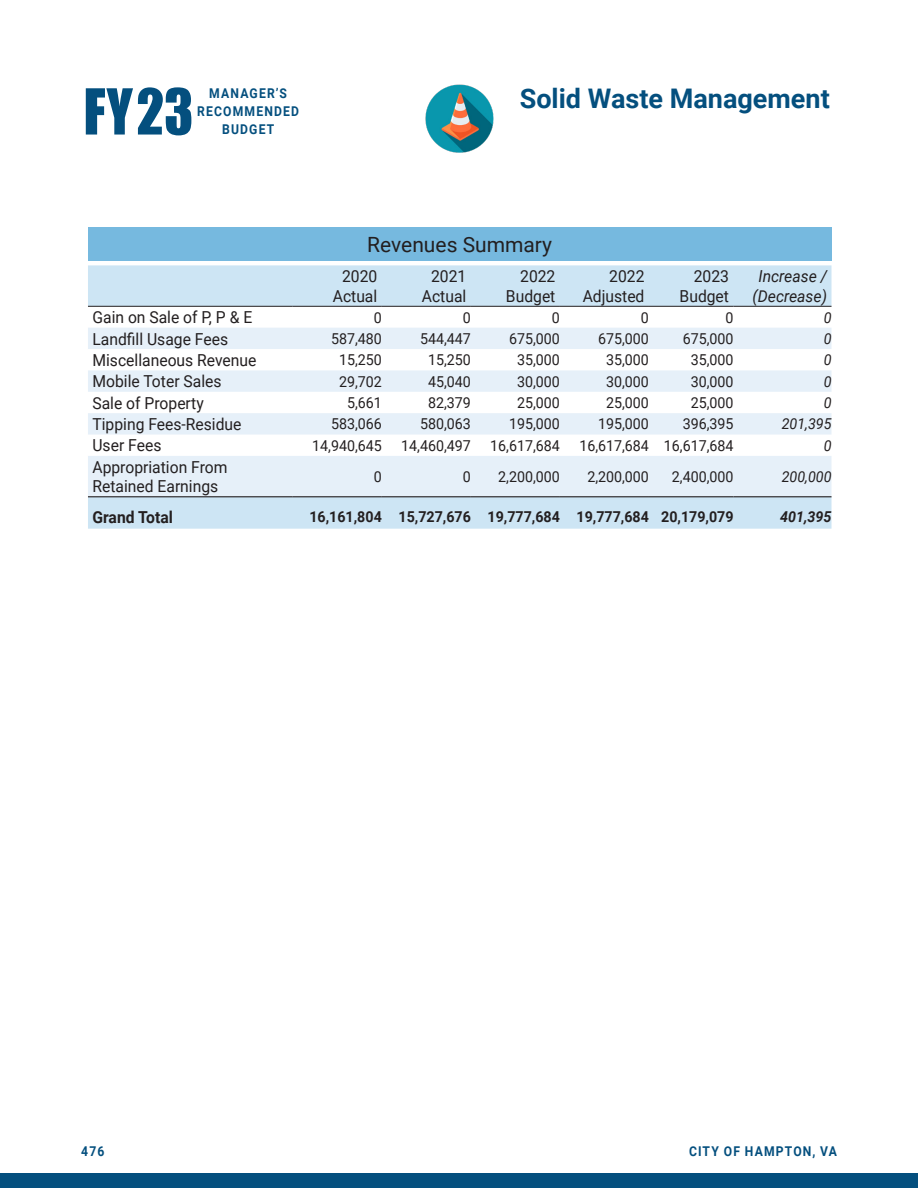
<style>
.page{position:relative;width:918px;height:1188px;background:#fff}
.page>*{position:absolute;margin:0;border:0;box-sizing:border-box;transform-origin:0 0}
.Page_Heading{font:700 27px "Roboto";color:#044f7e}
.t1{font:21px "Roboto";color:#231f20}
.Table_Text_11{font:16.5px/19.5px "Roboto";color:#231f20;scale:.95 1}
.Table_Numbers_11_Rig{font:16.5px/19.5px "Roboto";color:#231f20;text-align:right;scale:.95 1}
.Table_Numbers_11_Rig-2{font:italic 16.5px/19.5px "Roboto";color:#231f20;text-align:center;scale:.95 1}
.Table_Text_11-2{font:700 16.5px "Roboto";color:#231f20;scale:.95 1}
.Table_Numbers_Right{font:15px "Roboto";color:#231f20;scale:.95 1}
.Table_Numbers_Right-2{font:700 15px "Roboto";color:#231f20;scale:.95 1}
.Table_Numbers_Right-3{font:italic 15px "Roboto";color:#231f20;scale:.95 1}
.Table_Numbers_Right-4{font:italic 700 15px "Roboto";color:#231f20;scale:.95 1}
.t2{font:700 13.5px "Roboto";letter-spacing:.095em;color:#044f7e;scale:.9 1}
</style>
<div class="page">
<div style="left:0;top:1173px;width:918px;height:15px;background:#044f7e"></div>
<svg style="left:86px;top:87px;width:105px;height:48px"></svg>
<img style="left:426px;top:84px;width:68px;height:68px">
<div style="left:88px;top:227px;width:744px;height:34px;background:#76b9df"></div>
<div style="left:88px;top:265px;width:744px;height:41px;background:#cde5f4"></div>
<svg style="left:88px;top:328px;width:744px;height:168px;fill:#e6f0f9"></svg>
<div style="left:88px;top:497px;width:744px;height:32px;background:#cde5f4"></div>
<hr style="left:88px;top:306px;width:205px;height:1px;background:#231f20">
<hr style="left:293px;top:306px;width:89px;height:1px;background:#231f20">
<hr style="left:382px;top:306px;width:89px;height:1px;background:#231f20">
<hr style="left:471px;top:306px;width:89px;height:1px;background:#231f20">
<hr style="left:560px;top:306px;width:89px;height:1px;background:#231f20">
<hr style="left:649px;top:306px;width:85px;height:1px;background:#231f20">
<hr style="left:734px;top:306px;width:98px;height:1px;background:#231f20">
<hr style="left:88px;top:496px;width:205px;height:1px;background:#231f20">
<hr style="left:293px;top:496px;width:89px;height:1px;background:#231f20">
<hr style="left:382px;top:496px;width:89px;height:1px;background:#231f20">
<hr style="left:471px;top:496px;width:89px;height:1px;background:#231f20">
<hr style="left:560px;top:496px;width:89px;height:1px;background:#231f20">
<hr style="left:649px;top:496px;width:85px;height:1px;background:#231f20">
<hr style="left:734px;top:496px;width:98px;height:1px;background:#231f20">
<p class="t2" style="left:209px;top:83px;width:88px">Manager’s</p>
<p class="t2" style="left:197px;top:101px;width:115px">Recomm ended</p>
<p class="t2" style="left:222px;top:119px;width:31px">BUDGE</p>
<p class="t2" style="left:267px;top:119px;width:10px">T</p>
<p class="Page_Heading" style="left:520px;top:79px;width:312px">Solid Waste Management</p>
<p class="t1" style="left:367px;top:230px;width:186px">Revenues Summary</p>
<p class="Table_Numbers_11_Rig" style="left:333px;top:266px;width:48px;text-align:center">2020<br>Actual</p>
<p class="Table_Numbers_11_Rig" style="left:422px;top:266px;width:48px;text-align:center">2021<br>Actual</p>
<p class="Table_Numbers_11_Rig" style="left:506px;top:266px;width:54px">2022<br>Budget</p>
<p class="Table_Numbers_11_Rig" style="left:583px;top:266px;width:67px">2022<br>Adjusted</p>
<p class="Table_Numbers_11_Rig" style="left:680px;top:266px;width:54px">2023<br>Budget</p>
<p class="Table_Numbers_11_Rig-2" style="left:753px;top:266px;width:80px">Increase / (Decrease)</p>
<p class="Table_Text_11" style="left:92px;top:307px;width:170px">Gain on Sale of P, P &amp; E</p>
<p class="Table_Numbers_Right" style="left:374px;top:307px;width:10px">0</p>
<p class="Table_Numbers_Right" style="left:463px;top:307px;width:10px">0</p>
<p class="Table_Numbers_Right" style="left:552px;top:307px;width:10px">0</p>
<p class="Table_Numbers_Right" style="left:641px;top:307px;width:10px">0</p>
<p class="Table_Numbers_Right" style="left:726px;top:307px;width:10px">0</p>
<p class="Table_Numbers_Right-3" style="left:824px;top:307px;width:10px">0</p>
<p class="Table_Text_11" style="left:92px;top:328px;width:144px">Landfill Usage Fees</p>
<p class="Table_Numbers_Right" style="left:331px;top:328px;width:55px">587,480</p>
<p class="Table_Numbers_Right" style="left:420px;top:328px;width:55px">544,447</p>
<p class="Table_Numbers_Right" style="left:509px;top:328px;width:55px">675,000</p>
<p class="Table_Numbers_Right" style="left:598px;top:328px;width:55px">675,000</p>
<p class="Table_Numbers_Right" style="left:683px;top:328px;width:55px">675,000</p>
<p class="Table_Numbers_Right-3" style="left:824px;top:328px;width:10px">0</p>
<p class="Table_Text_11" style="left:92px;top:350px;width:174px">Miscellaneous Revenue</p>
<p class="Table_Numbers_Right" style="left:339px;top:350px;width:47px">15,250</p>
<p class="Table_Numbers_Right" style="left:428px;top:350px;width:47px">15,250</p>
<p class="Table_Numbers_Right" style="left:517px;top:350px;width:47px">35,000</p>
<p class="Table_Numbers_Right" style="left:606px;top:350px;width:47px">35,000</p>
<p class="Table_Numbers_Right" style="left:691px;top:350px;width:47px">35,000</p>
<p class="Table_Numbers_Right-3" style="left:824px;top:350px;width:10px">0</p>
<p class="Table_Text_11" style="left:92px;top:371px;width:137px">Mobile Toter Sales</p>
<p class="Table_Numbers_Right" style="left:339px;top:371px;width:47px">29,702</p>
<p class="Table_Numbers_Right" style="left:428px;top:371px;width:47px">45,040</p>
<p class="Table_Numbers_Right" style="left:517px;top:371px;width:47px">30,000</p>
<p class="Table_Numbers_Right" style="left:606px;top:371px;width:47px">30,000</p>
<p class="Table_Numbers_Right" style="left:691px;top:371px;width:47px">30,000</p>
<p class="Table_Numbers_Right-3" style="left:824px;top:371px;width:10px">0</p>
<p class="Table_Text_11" style="left:92px;top:392px;width:119px">Sale of Property</p>
<p class="Table_Numbers_Right" style="left:347px;top:392px;width:38px">5,661</p>
<p class="Table_Numbers_Right" style="left:428px;top:392px;width:47px">82,379</p>
<p class="Table_Numbers_Right" style="left:517px;top:392px;width:47px">25,000</p>
<p class="Table_Numbers_Right" style="left:606px;top:392px;width:47px">25,000</p>
<p class="Table_Numbers_Right" style="left:691px;top:392px;width:47px">25,000</p>
<p class="Table_Numbers_Right-3" style="left:824px;top:392px;width:10px">0</p>
<p class="Table_Text_11" style="left:92px;top:414px;width:158px">Tipping Fees-Residue</p>
<p class="Table_Numbers_Right" style="left:331px;top:414px;width:55px">583,066</p>
<p class="Table_Numbers_Right" style="left:420px;top:414px;width:55px">580,063</p>
<p class="Table_Numbers_Right" style="left:509px;top:414px;width:55px">195,000</p>
<p class="Table_Numbers_Right" style="left:598px;top:414px;width:55px">195,000</p>
<p class="Table_Numbers_Right" style="left:683px;top:414px;width:55px">396,395</p>
<p class="Table_Numbers_Right-3" style="left:782px;top:414px;width:54px">201,395</p>
<p class="Table_Text_11" style="left:92px;top:435px;width:74px">User Fees</p>
<p class="Table_Numbers_Right" style="left:312px;top:435px;width:75px">14,940,645</p>
<p class="Table_Numbers_Right" style="left:401px;top:435px;width:75px">14,460,497</p>
<p class="Table_Numbers_Right" style="left:490px;top:435px;width:75px">16,617,684</p>
<p class="Table_Numbers_Right" style="left:579px;top:435px;width:75px">16,617,684</p>
<p class="Table_Numbers_Right" style="left:664px;top:435px;width:75px">16,617,684</p>
<p class="Table_Numbers_Right-3" style="left:824px;top:435px;width:10px">0</p>
<p class="Table_Text_11" style="left:92px;top:457px;width:144px">Appropriation From<br>Retained Earnings</p>
<p class="Table_Numbers_Right" style="left:374px;top:466px;width:10px">0</p>
<p class="Table_Numbers_Right" style="left:463px;top:466px;width:10px">0</p>
<p class="Table_Numbers_Right" style="left:498px;top:466px;width:66px">2,200,000</p>
<p class="Table_Numbers_Right" style="left:587px;top:466px;width:66px">2,200,000</p>
<p class="Table_Numbers_Right" style="left:672px;top:466px;width:66px">2,400,000</p>
<p class="Table_Numbers_Right-3" style="left:782px;top:466px;width:54px">200,000</p>
<p class="Table_Text_11-2" style="left:92px;top:505px;width:86px">Grand Total</p>
<p class="Table_Numbers_Right-2" style="left:309px;top:506px;width:78px">16,161,804</p>
<p class="Table_Numbers_Right-2" style="left:399px;top:506px;width:78px">15,727,676</p>
<p class="Table_Numbers_Right-2" style="left:488px;top:506px;width:78px">19,777,684</p>
<p class="Table_Numbers_Right-2" style="left:577px;top:506px;width:78px">19,777,684</p>
<p class="Table_Numbers_Right-2" style="left:661px;top:506px;width:78px">20,179,079</p>
<p class="Table_Numbers_Right-4" style="left:780px;top:506px;width:56px">401,395</p>
<p class="t2" style="left:81px;top:1141px;width:27px">476</p>
<p class="t2" style="left:689px;top:1141px;width:166px">CITY OF HAMPTON, VA</p>
</div>
